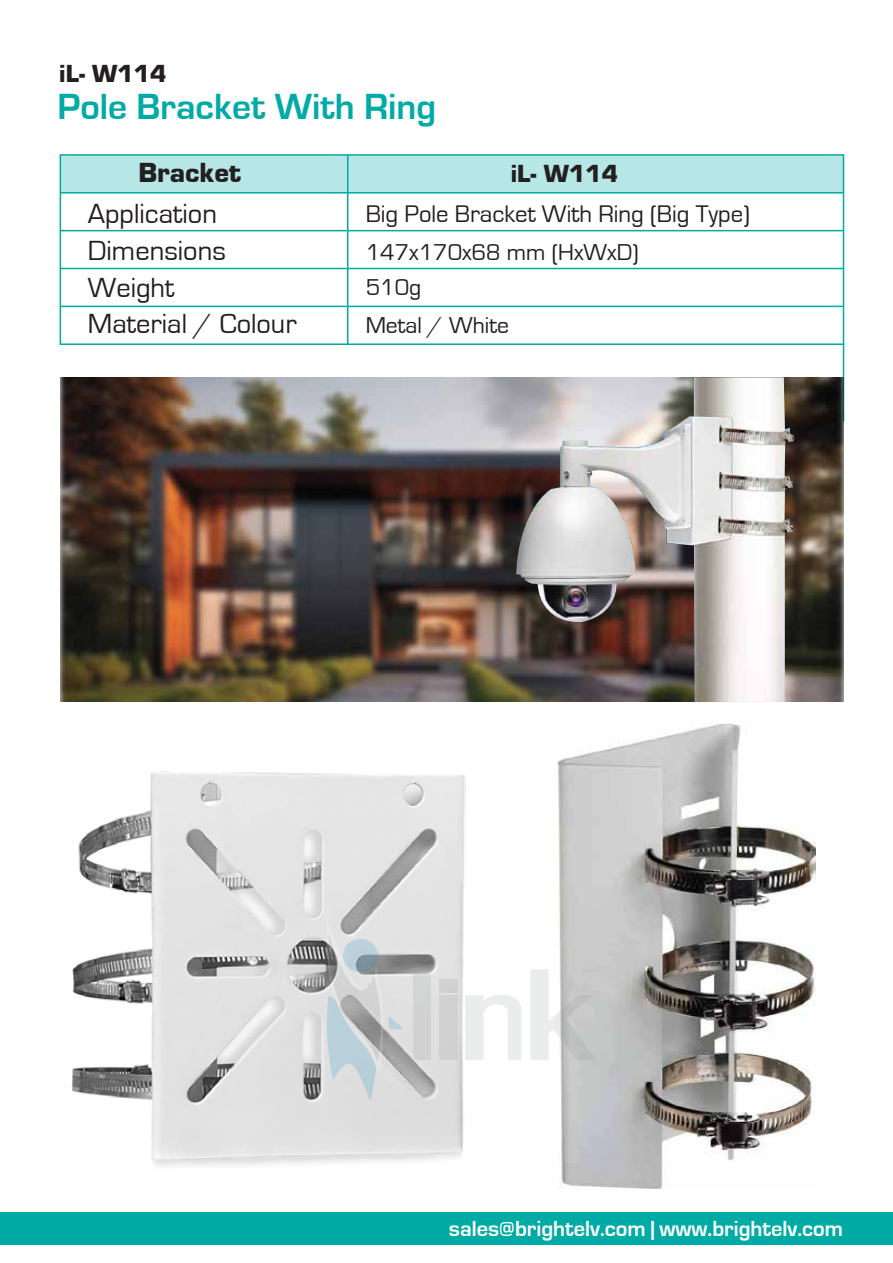
<style>
.page{position:relative;width:893px;height:1263px;background:#fff}
.page>*{position:absolute;margin:0;border:0;box-sizing:border-box;transform-origin:0 0}
.t1{font:700 37.5px "Eurostile";color:#00aaa5}
.t2{font:28.5px/35.8px "Eurostile";color:#231f20}
.t3{font:900 28.5px "Eurostile";color:#231f20}
.t4{font:900 25.5px "Eurostile";color:#231f20}
.t5{font:24.75px "Eurostile";color:#231f20}
.t6{font:23.7px/35.2px "Eurostile";color:#231f20}
.t7{font:700 22.5px "Eurostile";color:#fff}
</style>
<div class="page">
<img style="left:557px;top:723px;width:258px;height:466px">
<img style="left:72px;top:771px;width:393px;height:396px">
<div style="left:60px;top:154px;width:784px;height:191px;border:2px solid #00aaa5"></div>
<hr style="left:60px;top:192px;width:783px;height:2px;background:#00aaa5">
<hr style="left:60px;top:230px;width:783px;height:1px;background:#00aaa5">
<hr style="left:60px;top:268px;width:783px;height:1px;background:#00aaa5">
<hr style="left:60px;top:306px;width:783px;height:1px;background:#00aaa5">
<hr style="left:347px;top:155px;width:1px;height:189px;background:#00aaa5">
<div style="left:0;top:1212px;width:893px;height:32px;background:#00aaa5"></div>
<div style="left:60px;top:155px;width:783px;height:38px;background:#b6e6e5"></div>
<div style="left:413px;top:969px;width:18px;height:91px;background:#d2d2d2"></div>
<div style="left:439px;top:995px;width:18px;height:65px;background:#d1d1d1"></div>
<div style="left:439px;top:979px;width:18px;height:13px;background:#d0d1d1"></div>
<svg style="left:465px;top:995px;width:57px;height:65px"></svg>
<svg style="left:531px;top:969px;width:66px;height:91px"></svg>
<svg style="left:326px;top:915px;width:77px;height:185px;background:#c5cacc"></svg>
<hr style="left:843px;top:344px;width:1px;height:77px;background:#00aaa5">
<img style="left:60px;top:377px;width:783px;height:325px">
<img style="left:516px;top:377px;width:279px;height:325px">
<p class="t4" style="left:59px;top:59px;width:109px">iL- W114</p>
<h1 class="t1" style="left:57px;top:86px;width:380px">Pole Bracket With Ring</h1>
<p class="t3" style="left:139px;top:157px;width:104px">Bracket</p>
<p class="t2" style="left:88px;top:196px;width:131px">Application</p>
<p class="t5" style="left:366px;top:200px;width:386px">Big Pole Bracket With Ring (Big Type)</p>
<p class="t2" style="left:88px;top:233px;width:140px">Dimensions</p>
<p class="t6" style="left:366px;top:235px;width:275px">147x170x68 mm (HxWxD)<br>510g</p>
<p class="t6" style="left:366px;top:308px;width:145px">Metal / White</p>
<p class="t4" style="left:511px;top:159px;width:109px">iL- W114</p>
<p class="t2" style="left:88px;top:270px;width:210px">Weight<br>Material / Colour</p>
<p class="t7" style="left:449px;top:1216px;width:396px">sales@brightelv.com | www.brightelv.com</p>
</div>
